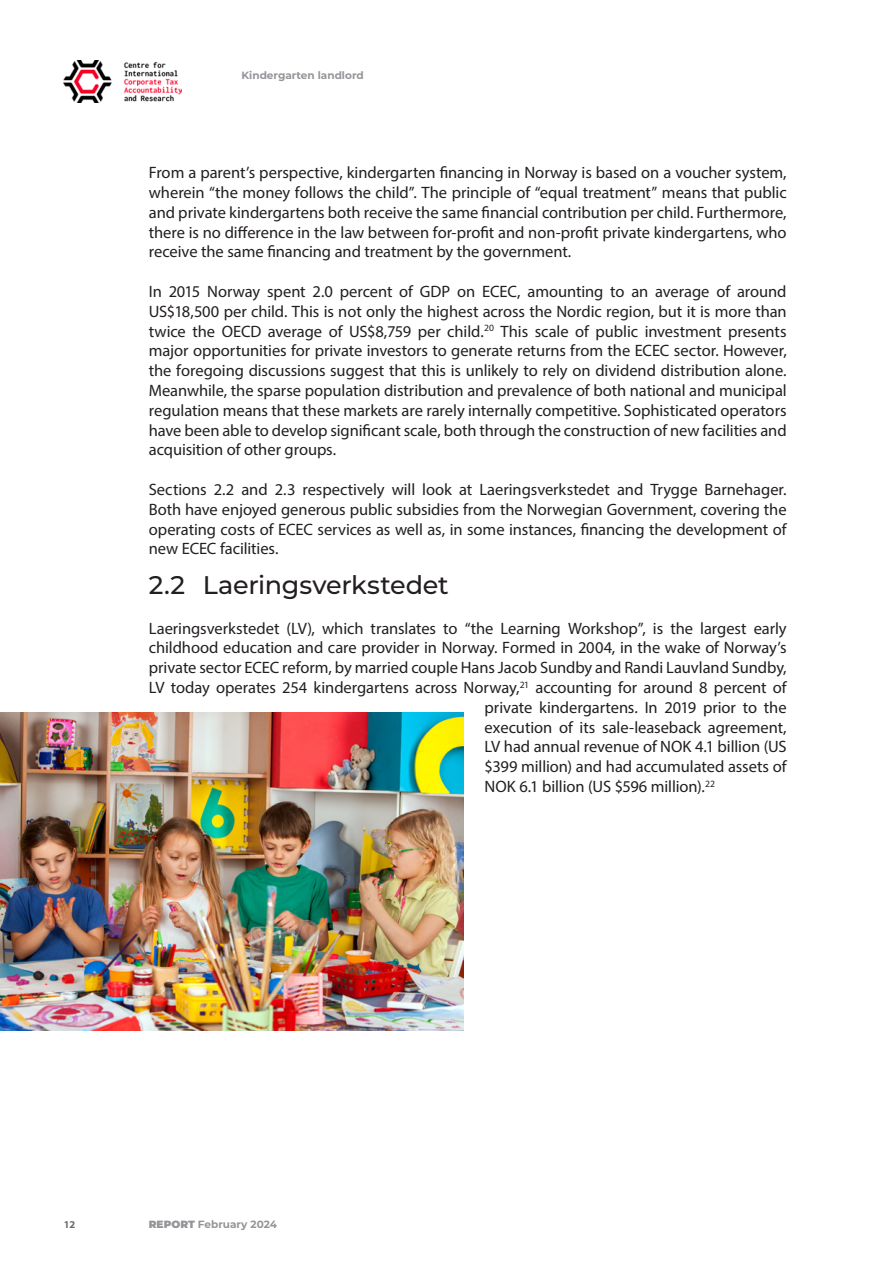
<style>
.page{position:relative;width:893px;height:1263px;background:#fff}
.page>*{position:absolute;margin:0;border:0;box-sizing:border-box;transform-origin:0 0}
.t1{font:500 25.5px "Montserrat";letter-spacing:-.015em;color:#231f20}
.t2{font:16.5px/19.8px "Myriad Pro";letter-spacing:-.005em;color:#231f20;text-align:justify}
.t3{font:700 10.5px "Montserrat";color:#939598}
.t4{font:700 10.5px "Myriad Pro";color:#6c6d70}
.s1{font-weight:900}
</style>
<div class="page">
<img style="left:64px;top:60px;width:118px;height:43px">
<img style="left:0;top:713px;width:463px;height:317px">
<p class="t3" style="left:242px;top:68px;width:124px">Kindergarten landlord</p>
<p class="t2" style="left:149px;top:163px;width:639px">From a parent’s perspective, kindergarten financing in Norway is based on a voucher system, wherein “the money follows the child”. The principle of “equal treatment” means that public and private kindergartens both receive the same financial contribution per child. Furthermore, there is no difference in the law between for-profit and non-profit private kindergartens, who receive the same financing and treatment by the government.</p>
<p class="t2" style="left:149px;top:281px;width:639px">In 2015 Norway spent 2.0 percent of GDP on ECEC, amounting to an average of around US$18,500 per child. This is not only the highest across the Nordic region, but it is more than twice the OECD average of US$8,759 per child.<sup>20</sup> This scale of public investment presents major opportunities for private investors to generate returns from the ECEC sector. However, the foregoing discussions suggest that this is unlikely to rely on dividend distribution alone.<br>Meanwhile, the sparse population distribution and prevalence of both national and municipal regulation means that these markets are rarely internally competitive. Sophisticated operators have been able to develop significant scale, both through the construction of new facilities and acquisition of other groups.</p>
<p class="t2" style="left:149px;top:479px;width:639px">Sections 2.2 and 2.3 respectively will look at Laeringsverkstedet and Trygge Barnehager.<br>Both have enjoyed generous public subsidies from the Norwegian Government, covering the operating costs of ECEC services as well as, in some instances, financing the development of new ECEC facilities.</p>
<p class="t1" style="left:149px;top:567px;width:301px">2.2 Laeringsverkstedet</p>
<p class="t2" style="left:149px;top:618px;width:639px">Laeringsverkstedet (LV), which translates to “the Learning Workshop”, is the largest early</p>
<p class="t2" style="left:149px;top:638px;width:639px">childhood education and care provider in Norway. Formed in 2004, in the wake of Norway’s</p>
<p class="t2" style="left:149px;top:658px;width:639px">private sector ECEC reform, by married couple Hans Jacob Sundby and Randi Lauvland Sundby,</p>
<p class="t2" style="left:149px;top:677px;width:639px">LV today operates 254 kindergartens across Norway,<sup>21</sup> accounting for around 8 percent of</p>
<p class="t2" style="left:485px;top:697px;width:304px">private kindergartens. In 2019 prior to the</p>
<p class="t2" style="left:485px;top:717px;width:304px">execution of its sale-leaseback agreement,</p>
<p class="t2" style="left:485px;top:737px;width:304px">LV had annual revenue of NOK 4.1 billion (US</p>
<p class="t2" style="left:485px;top:757px;width:304px">$399 million) and had accumulated assets of</p>
<p class="t2" style="left:485px;top:776px;width:232px">NOK 6.1 billion (US $596 million).<sup>22</sup></p>
<p class="t4" style="left:64px;top:1217px;width:13px">12</p>
<p class="t3" style="left:149px;top:1216px;width:130px"><span class="s1">REPORT</span> February 2024</p>
</div>
